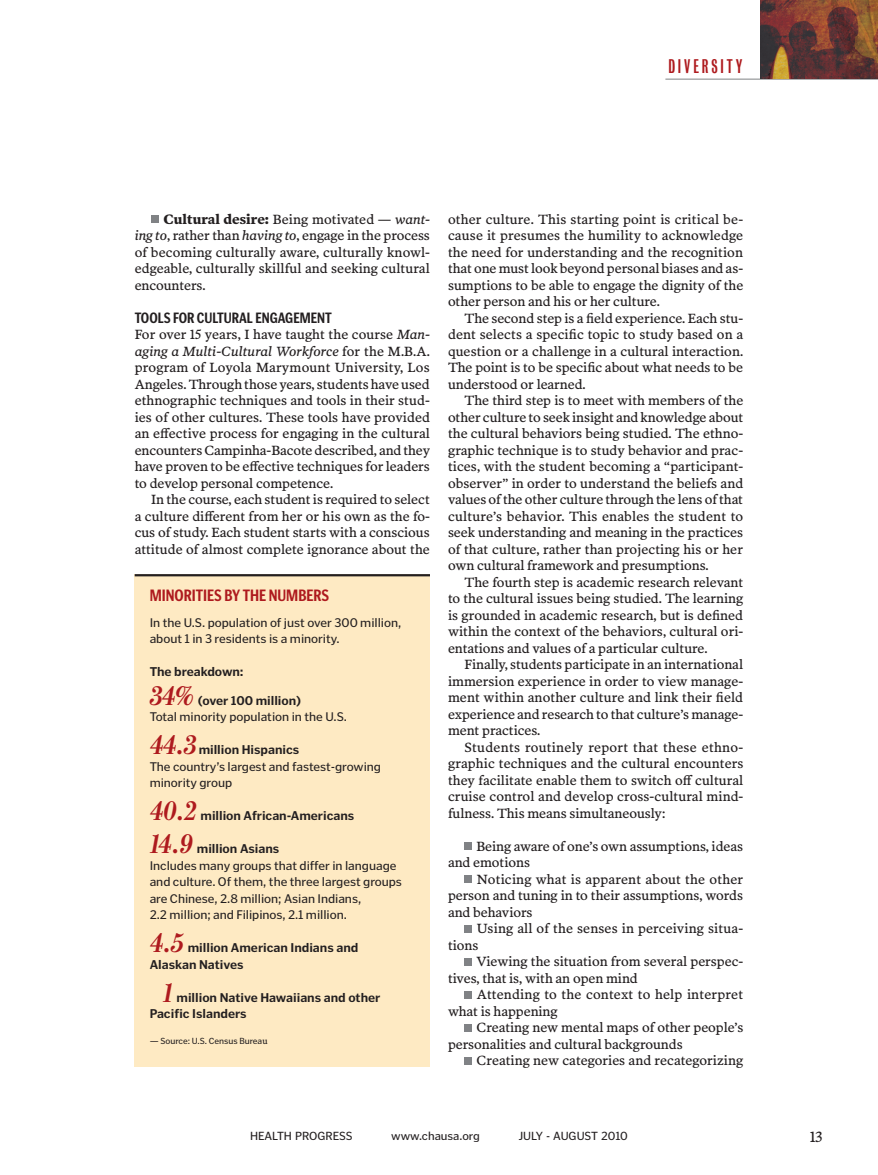
<style>
.page{position:relative;width:878px;height:1175px;background:#fff}
.page>*{position:absolute;margin:0;border:0;box-sizing:border-box;transform-origin:0 0}
.t1{font:18px "Bureau Grot Comp";letter-spacing:.16em;color:#ae1a1e}
.Body_text{font:700 16.5px "Poynter Gothic Text Cond";color:#ae1a1e}
.Body_text-2{font:700 15px "Poynter Gothic Text Cond";color:#231f20}
.t2{font:15px "Poynter OS Text Three L";color:#231f20}
.Body_text-3{font:13.5px/16.5px "Poynter OS Text Three L";letter-spacing:-.005em;color:#231f20;text-align:justify}
.Body_text-4{font:12.75px/16.5px "Poynter Gothic Text";letter-spacing:-.005em;color:#231f20}
.Body_text-5{font:700 12.75px/16.5px "Poynter Gothic Text";letter-spacing:-.005em;color:#231f20}
.t3{font:12px "Poynter Gothic Text";color:#231f20}
.Body_text-6{font:9px "Poynter Gothic Text";letter-spacing:-.005em;color:#231f20}
.s1{font-weight:700}
.s2{font-style:italic}
.s3{font-family:"Escrow Cond";font-style:italic;font-size:27px;color:#ae1a1e}
.s4{font-family:"Poynter OS Text Three L"}
</style>
<div class="page">
<div style="left:151px;top:215px;width:8px;height:8px;background:#808285"></div>
<div style="left:464px;top:842px;width:8px;height:8px;background:#808285"></div>
<div style="left:464px;top:875px;width:8px;height:8px;background:#808285"></div>
<div style="left:464px;top:925px;width:8px;height:7px;background:#808285"></div>
<div style="left:464px;top:958px;width:8px;height:7px;background:#808285"></div>
<div style="left:464px;top:991px;width:8px;height:7px;background:#808285"></div>
<div style="left:464px;top:1024px;width:8px;height:7px;background:#808285"></div>
<div style="left:464px;top:1057px;width:8px;height:7px;background:#808285"></div>
<div style="left:135px;top:574px;width:295px;height:492px;background:#feeac3"></div>
<hr style="left:135px;top:574px;width:295px;height:2px;background:#231f20">
<hr style="left:665px;top:79px;width:213px;height:1px;background:#808285">
<img style="left:760px;top:0;width:118px;height:79px">
<p class="t1" style="left:668px;top:56px;width:75px">DIVERSITY</p>
<p class="Body_text-3" style="left:135px;top:211px;width:297px;text-indent:29px"><span class="s1">Cultural desire:</span> Being motivated — <span class="s2">want&shy;ing to</span>, rather than <span class="s2">having to</span>, engage in the process of becoming culturally aware, culturally knowl&shy;edgeable, culturally skillful and seeking cultural encounters.</p>
<p class="Body_text-2" style="left:135px;top:308px;width:198px">TOOLS FOR CULTURAL ENGAGEMENT</p>
<p class="Body_text-3" style="left:135px;top:326px;width:297px">For over 15 years, I have taught the course <span class="s2">Man&shy;aging a Multi-Cultural Workforce</span> for the M.B.A. program of Loyola Marymount University, Los Angeles. Through those years, students have used ethnographic techniques and tools in their stud&shy;ies of other cultures. These tools have provided an effective process for engaging in the cultural encounters Campinha-Bacote described, and they have proven to be effective techniques for leaders to develop personal competence.</p>
<p class="Body_text-3" style="left:135px;top:491px;width:297px;text-indent:16px">In the course, each student is required to select a culture different from her or his own as the fo&shy;cus of study. Each student starts with a conscious attitude of almost complete ignorance about the</p>
<p class="Body_text" style="left:150px;top:586px;width:181px">MINORITIES BY THE NUMBERS</p>
<p class="Body_text-4" style="left:150px;top:614px;width:253px">In the U.S. population of just over 300 million, about 1 in 3 residents is a minority.</p>
<p class="Body_text-5" style="left:150px;top:663px;width:95px">The breakdown:</p>
<p class="Body_text-5" style="left:150px;top:692px;width:153px"><span class="s3">34%</span> (over 100 million)</p>
<p class="Body_text-4" style="left:150px;top:708px;width:199px">Total minority population in the U.S.</p>
<p class="Body_text-5" style="left:150px;top:741px;width:151px"><span class="s3">44.3</span> million Hispanics</p>
<p class="Body_text-4" style="left:150px;top:758px;width:233px">The country’s largest and fastest-growing minority group</p>
<p class="Body_text-5" style="left:150px;top:807px;width:206px"><span class="s3">40.2</span> million African-Americans</p>
<p class="Body_text-5" style="left:150px;top:840px;width:131px"><span class="s3">14.9</span> million Asians</p>
<p class="Body_text-4" style="left:150px;top:857px;width:254px">Includes many groups that differ in language and culture. Of them, the three largest groups are Chinese, 2.8 million; Asian Indians,<br>2.2 million; and Filipinos, 2.1 million.</p>
<p class="Body_text-5" style="left:150px;top:939px;width:210px"><span class="s3">4.5</span> million American Indians and<br>Alaskan Natives</p>
<p class="Body_text-5" style="left:150px;top:989px;width:232px;text-indent:13px"><span class="s3">1</span> million Native Hawaiians and other<br>Pacific Islanders</p>
<p class="Body_text-6" style="left:150px;top:1035px;width:119px">— Source: U.S. Census Burea<span class="s4">u</span></p>
<p class="Body_text-3" style="left:448px;top:211px;width:297px">other culture. This starting point is critical be&shy;cause it presumes the humility to acknowledge the need for understanding and the recognition that one must look beyond personal biases and as&shy;sumptions to be able to engage the dignity of the other person and his or her culture.</p>
<p class="Body_text-3" style="left:448px;top:310px;width:297px;text-indent:16px">The second step is a field experience. Each stu&shy;dent selects a specific topic to study based on a question or a challenge in a cultural interaction.<br>The point is to be specific about what needs to be understood or learned.</p>
<p class="Body_text-3" style="left:448px;top:392px;width:297px;text-indent:16px">The third step is to meet with members of the other culture to seek insight and knowledge about the cultural behaviors being studied. The ethno&shy;graphic technique is to study behavior and prac&shy;tices, with the student becoming a “participant&shy;observer” in order to understand the beliefs and values of the other culture through the lens of that culture’s behavior. This enables the student to seek understanding and meaning in the practices of that culture, rather than projecting his or her own cultural framework and presumptions.</p>
<p class="Body_text-3" style="left:448px;top:574px;width:297px;text-indent:16px">The fourth step is academic research relevant to the cultural issues being studied. The learning is grounded in academic research, but is defined within the context of the behaviors, cultural ori&shy;entations and values of a particular culture.</p>
<p class="Body_text-3" style="left:448px;top:656px;width:297px;text-indent:16px">Finally, students participate in an international immersion experience in order to view manage&shy;ment within another culture and link their field experience and research to that culture’s manage&shy;ment practices.</p>
<p class="Body_text-3" style="left:448px;top:739px;width:297px;text-indent:16px">Students routinely report that these ethno&shy;graphic techniques and the cultural encounters they facilitate enable them to switch off cultural cruise control and develop cross-cultural mind&shy;fulness. This means simultaneously:</p>
<p class="Body_text-3" style="left:448px;top:838px;width:296px;text-indent:28px">Being aware of one’s own assumptions, ideas and emotions</p>
<p class="Body_text-3" style="left:448px;top:871px;width:297px;text-indent:29px">Noticing what is apparent about the other person and tuning in to their assumptions, words and behaviors</p>
<p class="Body_text-3" style="left:448px;top:920px;width:297px;text-indent:29px">Using all of the senses in perceiving situa&shy;tions</p>
<p class="Body_text-3" style="left:448px;top:953px;width:297px;text-indent:29px">Viewing the situation from several perspec&shy;tives, that is, with an open mind</p>
<p class="Body_text-3" style="left:448px;top:986px;width:297px;text-indent:29px">Attending to the context to help interpret what is happening</p>
<p class="Body_text-3" style="left:448px;top:1019px;width:297px;text-indent:28px">Creating new mental maps of other people’s personalities and cultural backgrounds</p>
<p class="Body_text-3" style="left:476px;top:1052px;width:268px">Creating new categories and recategorizing</p>
<p class="t3" style="left:250px;top:1128px;width:104px">HEALTH PROGRESS</p>
<p class="t3" style="left:391px;top:1128px;width:90px">www.chausa.org</p>
<p class="t3" style="left:518px;top:1128px;width:111px">JULY - AUGUST 2010</p>
<p class="t2" style="left:810px;top:1128px;width:14px">13</p>
</div>
